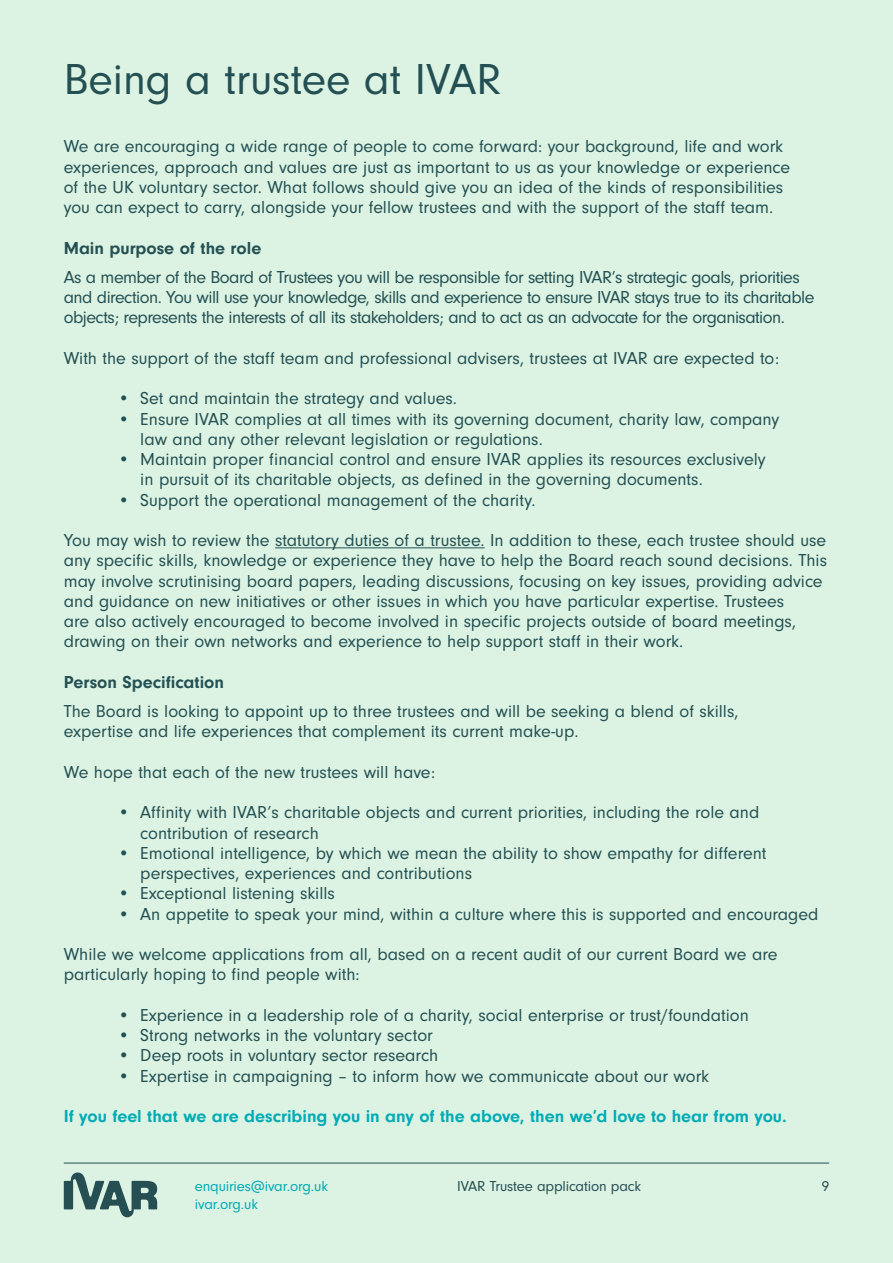
<style>
.page{position:relative;width:893px;height:1263px;background:#dcf3e3}
.page>*{position:absolute;margin:0;border:0;box-sizing:border-box;transform-origin:0 0}
.t1{font:45px "Neuzeit Gro";color:#245053}
.t2{font:18px/20.2px "Neuzeit Gro";color:#245053}
.t3{font:18px/20.2px "Neuzeit Gro";letter-spacing:-.03em;color:#245053}
.t4{font:700 18px "Neuzeit Gro";color:#00abb5}
.t5{font:700 18px "Neuzeit Gro";color:#245053}
.t6{font:15px "Neuzeit Gro";letter-spacing:-.01em;color:#00abb5}
.t7{font:15px "Neuzeit Gro";letter-spacing:-.01em;color:#264f54}
</style>
<div class="page">
<svg style="left:64px;top:1172px;width:93px;height:45px"></svg>
<hr style="left:64px;top:1163px;width:765px;height:1px;background:#245053">
<hr style="left:275px;top:547px;width:210px;height:1px;background:#245053">
<h1 class="t1" style="left:64px;top:55px;width:439px">Being a trustee at IVAR</h1>
<p class="t2" style="left:64px;top:137px;width:728px">We are encouraging a wide range of people to come forward: your background, life and work experiences, approach and values are just as important to us as your knowledge or experience of the UK voluntary sector. What follows should give you an idea of the kinds of responsibilities you can expect to carry, alongside your fellow trustees and with the support of the staff team.</p>
<p class="t5" style="left:64px;top:238px;width:199px">Main purpose of the role</p>
<p class="t3" style="left:64px;top:267px;width:752px">As a member of the Board of Trustees you will be responsible for setting IVAR’s strategic goals, priorities and direction. You will use your knowledge, skills and experience to ensure IVAR stays true to its charitable objects; represents the interests of all its stakeholders; and to act as an advocate for the organisation.</p>
<p class="t2" style="left:64px;top:348px;width:717px">With the support of the staff team and professional advisers, trustees at IVAR are expected to:</p>
<p class="t2" style="left:118px;top:389px;width:341px">• Set and maintain the strategy and values.</p>
<p class="t2" style="left:140px;top:409px;width:640px;text-indent:-23px">• Ensure IVAR complies at all times with its governing document, charity law, company law and any other relevant legislation or regulations.</p>
<p class="t2" style="left:140px;top:449px;width:627px;text-indent:-23px">• Maintain proper financial control and ensure IVAR applies its resources exclusively in pursuit of its charitable objects, as defined in the governing documents.</p>
<p class="t2" style="left:118px;top:490px;width:419px">• Support the operational management of the charity.</p>
<p class="t2" style="left:64px;top:530px;width:765px">You may wish to review the statutory duties of a trustee. In addition to these, each trustee should use any specific skills, knowledge or experience they have to help the Board reach sound decisions. This may involve scrutinising board papers, leading discussions, focusing on key issues, providing advice and guidance on new initiatives or other issues in which you have particular expertise. Trustees<br>are also actively encouraged to become involved in specific projects outside of board meetings, drawing on their own networks and experience to help support staff in their work.</p>
<p class="t5" style="left:64px;top:672px;width:162px">Person Specification</p>
<p class="t2" style="left:64px;top:701px;width:676px">The Board is looking to appoint up to three trustees and will be seeking a blend of skills, expertise and life experiences that complement its current make-up.</p>
<p class="t2" style="left:64px;top:762px;width:373px">We hope that each of the new trustees will have:</p>
<p class="t2" style="left:140px;top:803px;width:621px;text-indent:-23px">• Affinity with IVAR’s charitable objects and current priorities, including the role and contribution of research</p>
<p class="t2" style="left:140px;top:843px;width:628px;text-indent:-23px">• Emotional intelligence, by which we mean the ability to show empathy for different perspectives, experiences and contributions</p>
<p class="t2" style="left:118px;top:884px;width:219px">• Exceptional listening skills</p>
<p class="t2" style="left:118px;top:904px;width:702px">• An appetite to speak your mind, within a culture where this is supported and encouraged</p>
<p class="t2" style="left:64px;top:944px;width:715px">While we welcome applications from all, based on a recent audit of our current Board we are particularly hoping to find people with:</p>
<p class="t2" style="left:118px;top:1005px;width:632px">• Experience in a leadership role of a charity, social enterprise or trust/foundation</p>
<p class="t2" style="left:118px;top:1025px;width:317px">• Strong networks in the voluntary sector</p>
<p class="t2" style="left:118px;top:1046px;width:322px">• Deep roots in voluntary sector research</p>
<p class="t2" style="left:118px;top:1066px;width:593px">• Expertise in campaigning – to inform how we communicate about our work</p>
<p class="t4" style="left:64px;top:1106px;width:724px">If you feel that we are describing you in any of the above, then we’d love to hear from you.</p>
<p class="t6" style="left:195px;top:1178px;width:135px">enquiries@ivar.org.uk</p>
<p class="t7" style="left:457px;top:1178px;width:185px">IVAR Trustee application pack</p>
<p class="t6" style="left:195px;top:1196px;width:65px">ivar.org.uk</p>
<p class="t7" style="left:822px;top:1178px;width:9px">9</p>
</div>
